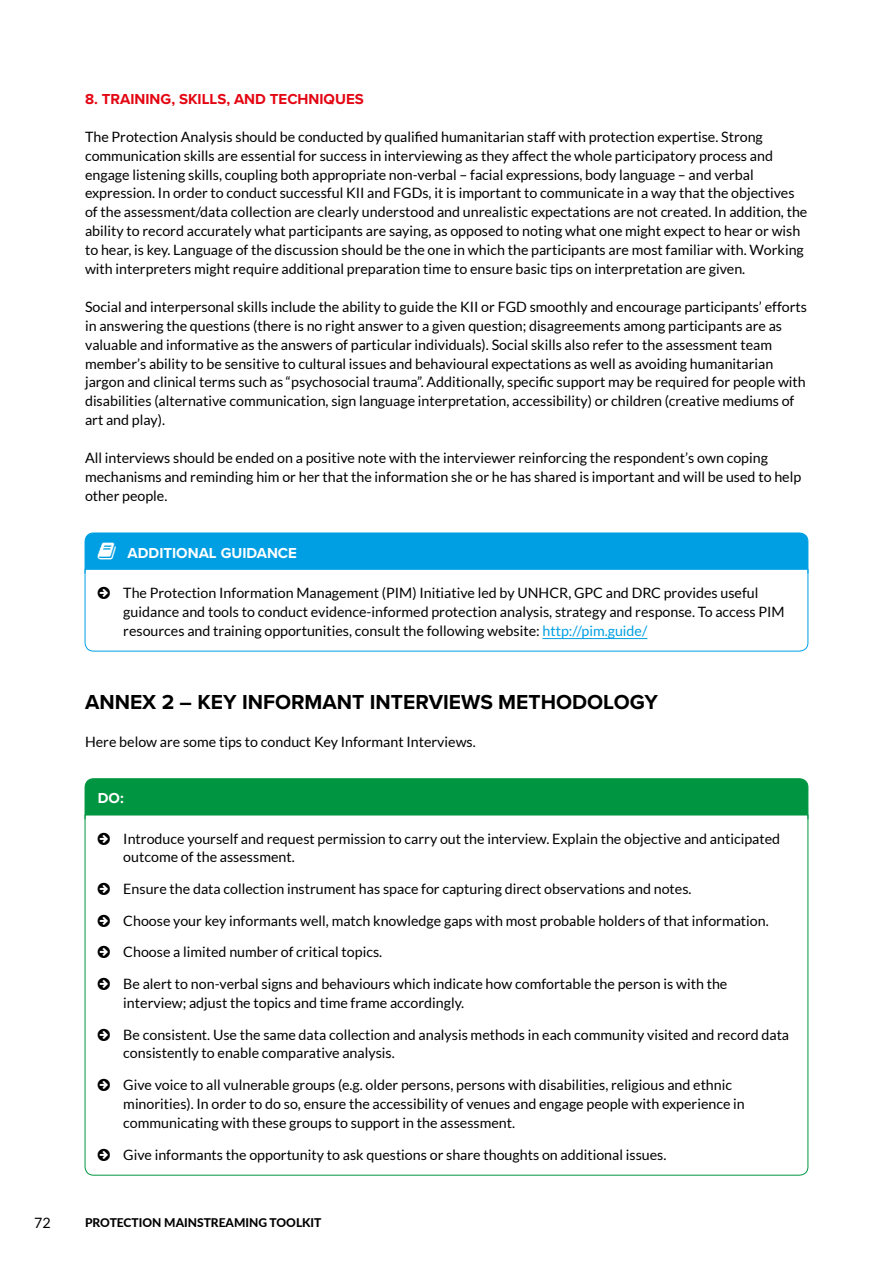
<style>
.page{position:relative;width:893px;height:1263px;background:#fff}
.page>*{position:absolute;margin:0;border:0;box-sizing:border-box;transform-origin:0 0}
.t1{font:700 21px "Proxima Nova";color:#000}
.t2{font:700 15px "Proxima Nova";color:#e30613}
.t3{font:700 15px "Proxima Nova";color:#fff}
.t4{font:14.25px/18.9px "Lato";color:#000}
.t5{font:800 12px "Lato";color:#000}
.s1{color:#009fe3}
</style>
<div class="page">
<svg style="left:84px;top:574px;width:725px;height:78px"></svg>
<hr style="left:542px;top:638px;width:105px;height:1px;background:#009fe3">
<div style="left:84px;top:778px;width:725px;height:36px;background:#009641"></div>
<svg style="left:84px;top:814px;width:725px;height:362px"></svg>
<svg style="left:84px;top:532px;width:725px;height:42px;background:#1ca9e6"></svg>
<svg style="left:98px;top:586px;width:12px;height:13px"></svg>
<svg style="left:98px;top:832px;width:12px;height:12px"></svg>
<svg style="left:98px;top:883px;width:12px;height:12px"></svg>
<svg style="left:98px;top:914px;width:12px;height:13px"></svg>
<svg style="left:98px;top:946px;width:12px;height:12px"></svg>
<svg style="left:98px;top:978px;width:12px;height:12px"></svg>
<svg style="left:98px;top:1028px;width:12px;height:12px"></svg>
<svg style="left:98px;top:1079px;width:12px;height:12px"></svg>
<svg style="left:98px;top:1148px;width:12px;height:12px"></svg>
<p class="t2" style="left:85px;top:90px;width:280px">8. TRAINING, SKILLS, AND TECHNIQUES</p>
<p class="t4" style="left:85px;top:127px;width:724px">The Protection Analysis should be conducted by qualified humanitarian staff with protection expertise. Strong communication skills are essential for success in interviewing as they affect the whole participatory process and engage listening skills, coupling both appropriate non-verbal – facial expressions, body language – and verbal expression. In order to conduct successful KII and FGDs, it is important to communicate in a way that the objectives of the assessment/data collection are clearly understood and unrealistic expectations are not created. In addition, the ability to record accurately what participants are saying, as opposed to noting what one might expect to hear or wish to hear, is key. Language of the discussion should be the one in which the participants are most familiar with. Working with interpreters might require additional preparation time to ensure basic tips on interpretation are given.</p>
<p class="t4" style="left:85px;top:297px;width:723px">Social and interpersonal skills include the ability to guide the KII or FGD smoothly and encourage participants’ efforts in answering the questions (there is no right answer to a given question; disagreements among participants are as valuable and informative as the answers of particular individuals). Social skills also refer to the assessment team member’s ability to be sensitive to cultural issues and behavioural expectations as well as avoiding humanitarian jargon and clinical terms such as “psychosocial trauma”. Additionally, specific support may be required for people with disabilities (alternative communication, sign language interpretation, accessibility) or children (creative mediums of art and play).</p>
<p class="t4" style="left:85px;top:448px;width:718px">All interviews should be ended on a positive note with the interviewer reinforcing the respondent’s own coping mechanisms and reminding him or her that the information she or he has shared is important and will be used to help other people.</p>
<p class="t3" style="left:128px;top:544px;width:171px">ADDITIONAL GUIDANCE</p>
<p class="t4" style="left:123px;top:583px;width:663px">The Protection Information Management (PIM) Initiative led by UNHCR, GPC and DRC provides useful guidance and tools to conduct evidence-informed protection analysis, strategy and response. To access PIM resources and training opportunities, consult the following website: <span class="s1">http://pim.guide/</span></p>
<h1 class="t1" style="left:85px;top:689px;width:574px">ANNEX 2 – KEY INFORMANT INTERVIEWS METHODOLOGY</h1>
<p class="t4" style="left:85px;top:732px;width:392px">Here below are some tips to conduct Key Informant Interviews.</p>
<p class="t3" style="left:98px;top:789px;width:28px">DO:</p>
<p class="t4" style="left:123px;top:829px;width:658px">Introduce yourself and request permission to carry out the interview. Explain the objective and anticipated outcome of the assessment.</p>
<p class="t4" style="left:123px;top:879px;width:570px">Ensure the data collection instrument has space for capturing direct observations and notes.</p>
<p class="t4" style="left:123px;top:911px;width:647px">Choose your key informants well, match knowledge gaps with most probable holders of that information.</p>
<p class="t4" style="left:123px;top:943px;width:260px">Choose a limited number of critical topics.</p>
<p class="t4" style="left:123px;top:974px;width:606px">Be alert to non-verbal signs and behaviours which indicate how comfortable the person is with the interview; adjust the topics and time frame accordingly.</p>
<p class="t4" style="left:123px;top:1025px;width:667px">Be consistent. Use the same data collection and analysis methods in each community visited and record data consistently to enable comparative analysis.</p>
<p class="t4" style="left:123px;top:1075px;width:623px">Give voice to all vulnerable groups (e.g. older persons, persons with disabilities, religious and ethnic minorities). In order to do so, ensure the accessibility of venues and engage people with experience in communicating with these groups to support in the assessment.</p>
<p class="t4" style="left:123px;top:1145px;width:545px">Give informants the opportunity to ask questions or share thoughts on additional issues.</p>
<p class="t4" style="left:34px;top:1213px;width:18px">72</p>
<p class="t5" style="left:85px;top:1214px;width:238px">PROTECTION MAINSTREAMING TOOLKIT</p>
</div>
